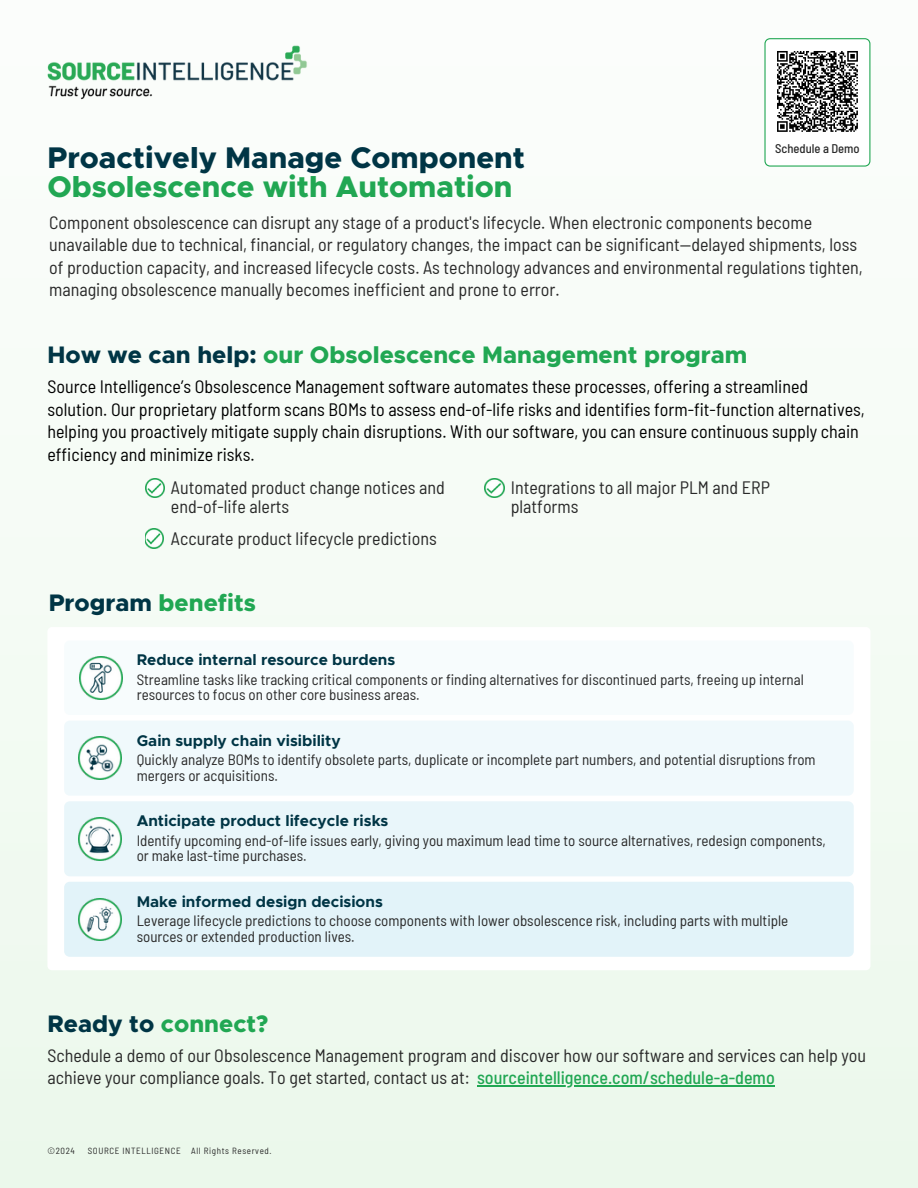
<style>
.page{position:relative;width:918px;height:1188px;background:#f6fcf6}
.page>*{position:absolute;margin:0;border:0;box-sizing:border-box;transform-origin:0 0}
.t1{font:800 30px/29.2px "Metropolis";color:#003545}
.t2{font:800 24px "Metropolis";color:#21a753}
.t3{font:semi-condensed 18px/22.5px "Barlow";color:#292929}
.t4{font:semi-condensed 18px/22.5px "Barlow";color:#000}
.t5{font:700 15.6px "Metropolis";color:#003545}
.t6{font:semi-condensed 15px/15.8px "Barlow";color:#292929}
.t7{font:500 semi-condensed 12.6px "Barlow";color:#292929}
.t8{font:semi-condensed 9px "Barlow";letter-spacing:.07em;color:#292929}
.s1{color:#21a753}
.s2{color:#003545}
.s3{font-weight:500;color:#21a753}
</style>
<div class="page">
<img style="left:47px;top:45px;width:260px;height:55px">
<svg style="left:764px;top:38px;width:106px;height:129px"></svg>
<img style="left:145px;top:529px;width:18px;height:19px">
<img style="left:145px;top:478px;width:19px;height:20px">
<img style="left:485px;top:478px;width:19px;height:20px">
<div style="left:47px;top:627px;width:823px;height:343px;background:#fff;border-radius:4px"></div>
<div style="left:64px;top:640px;width:790px;height:75px;background:#f7fcfd;border-radius:6px"></div>
<img style="left:79px;top:657px;width:43px;height:42px">
<div style="left:64px;top:721px;width:790px;height:75px;background:#f0f9fc;border-radius:6px"></div>
<img style="left:79px;top:737px;width:43px;height:43px">
<div style="left:64px;top:801px;width:790px;height:75px;background:#e9f6fa;border-radius:6px"></div>
<img style="left:79px;top:818px;width:43px;height:42px">
<div style="left:64px;top:882px;width:790px;height:75px;background:#e2f3f9;border-radius:6px"></div>
<img style="left:79px;top:898px;width:43px;height:43px">
<hr style="left:477px;top:1086px;width:298px;height:1px;background:#21a753">
<h4 class="t7" style="left:775px;top:141px;width:86px">Schedule a Demo</h4>
<h4 class="t1" style="left:47px;top:145px;width:479px">Proactively Manage Component<br><span class="s1">Obsolescence with Automation</span></h4>
<h5 class="t3" style="left:49px;top:210px;width:815px">Component obsolescence can disrupt any stage of a product's lifecycle. When electronic components become unavailable due to technical, financial, or regulatory changes, the impact can be significant—delayed shipments, loss of production capacity, and increased lifecycle costs. As technology advances and environmental regulations tighten, managing obsolescence manually becomes inefficient and prone to error.</h5>
<h3 class="t2" style="left:47px;top:344px;width:702px"><span class="s2">How we can help:</span> our Obsolescence Management program</h3>
<p class="t4" style="left:47px;top:375px;width:819px">Source Intelligence’s Obsolescence Management software automates these processes, offering a streamlined solution. Our proprietary platform scans BOMs to assess end-of-life risks and identifies form-fit-function alternatives, helping you proactively mitigate supply chain disruptions. With our software, you can ensure continuous supply chain efficiency and minimize risks.</p>
<h1 class="t3" style="left:171px;top:477px;width:275px;line-height:19.2px">Automated product change notices and end-of-life alerts</h1>
<h2 class="t3" style="left:511px;top:477px;width:261px;line-height:19.2px">Integrations to all major PLM and ERP platforms</h2>
<p class="t3" style="left:171px;top:526px;width:267px">Accurate product lifecycle predictions</p>
<p class="t2" style="left:49px;top:592px;width:209px"><span class="s2">Program</span> benefits</p>
<p class="t5" style="left:137px;top:653px;width:260px">Reduce internal resource burdens</p>
<h3 class="t6" style="left:137px;top:671px;width:669px">Streamline tasks like tracking critical components or finding alternatives for discontinued parts, freeing up internal resources to focus on other core business areas.</h3>
<h3 class="t5" style="left:137px;top:733px;width:205px">Gain supply chain visibility</h3>
<h2 class="t6" style="left:137px;top:751px;width:680px">Quickly analyze BOMs to identify obsolete parts, duplicate or incomplete part numbers, and potential disruptions from mergers or acquisitions.</h2>
<h4 class="t5" style="left:137px;top:814px;width:253px">Anticipate product lifecycle risks</h4>
<h5 class="t6" style="left:137px;top:832px;width:691px">Identify upcoming end-of-life issues early, giving you maximum lead time to source alternatives, redesign components, or make last-time purchases.</h5>
<h4 class="t5" style="left:137px;top:894px;width:248px">Make informed design decisions</h4>
<h5 class="t6" style="left:137px;top:912px;width:653px">Leverage lifecycle predictions to choose components with lower obsolescence risk, including parts with multiple sources or extended production lives.</h5>
<h5 class="t2" style="left:47px;top:1013px;width:222px"><span class="s2">Ready to</span> connect?</h5>
<h2 class="t3" style="left:47px;top:1043px;width:820px">Schedule a demo of our Obsolescence Management program and discover how our software and services can help you achieve your compliance goals. To get started, contact us at: <span class="s3">sourceintelligence.com/schedule-a-demo</span></h2>
<p class="t8" style="left:47px;top:1145px;width:29px">©2024</p>
<p class="t8" style="left:88px;top:1145px;width:186px">SOURCE INTELLIGENCE All Rights Reserved.</p>
</div>
